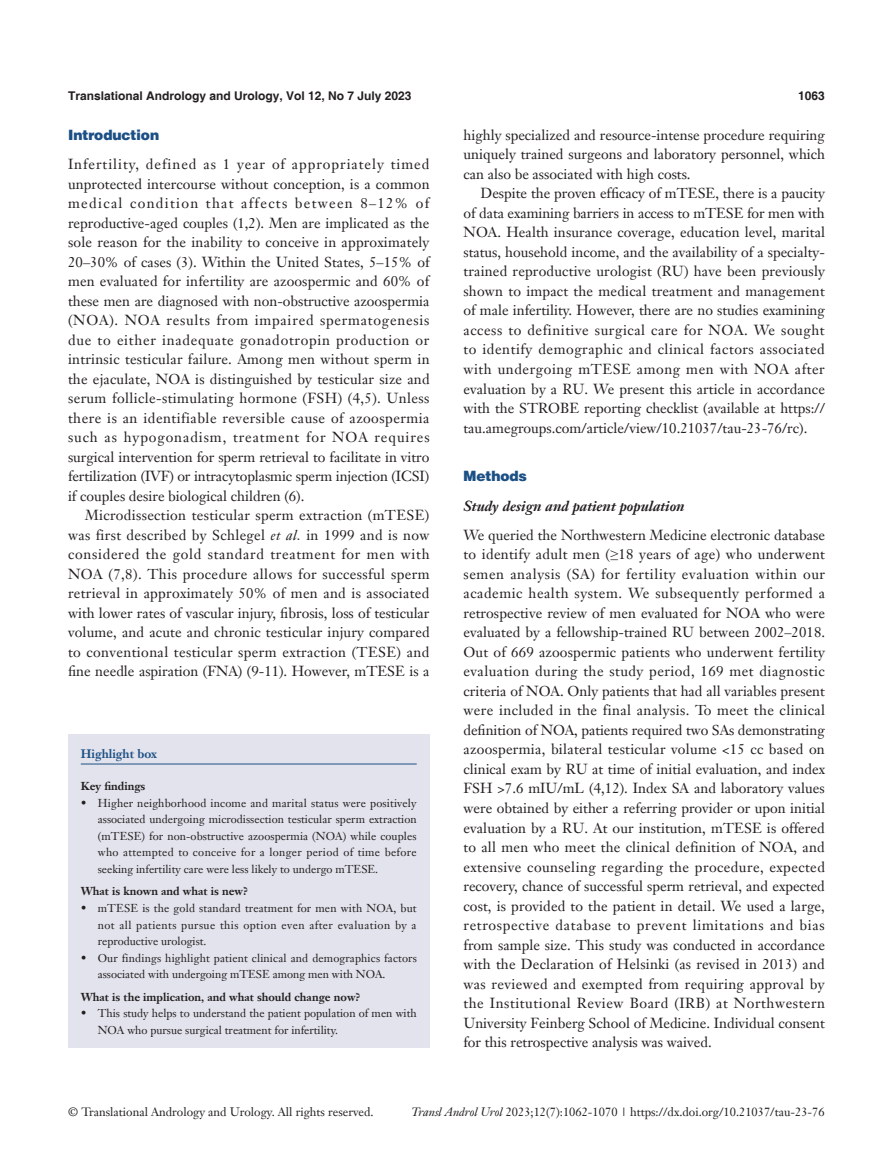
<style>
.page{position:relative;width:893px;height:1170px;background:#fff}
.page>*{position:absolute;margin:0;border:0;box-sizing:border-box;transform-origin:0 0}
.t1{font:14.25px/19.5px "Janson Text LT";color:#231f20;text-align:justify}
._2ji-6_5{font:italic 700 14.25px "Janson Text LT";color:#231f20}
._1ji-6_5{font:900 14.25px "Helvetica";color:#1c5085}
.t2{font:12px "Janson Text LT";color:#231f20}
.t3{font:700 12px "Helvetica";color:#231f20}
.Cite{font:700 12px "Janson Text LT";color:#1c5085}
.Cite-2{font:11.25px/16.5px "Janson Text LT";color:#231f20;text-align:justify}
.Cite-3{font:700 11.25px "Janson Text LT";color:#231f20}
.s1{font-style:italic}
.s2{font-family:"Times New Roman"}
</style>
<div class="page">
<div style="left:68px;top:734px;width:361px;height:314px;background:#e2e3ec"></div>
<hr style="left:81px;top:763px;width:336px;height:1px;background:#1c5085">
<p class="t3" style="left:68px;top:88px;width:345px">Translational Andrology and Urology, Vol 12, No 7 July 2023</p>
<p class="t3" style="left:798px;top:88px;width:28px">1063</p>
<p class="_1ji-6_5" style="left:68px;top:126px;width:93px">Introduction</p>
<p class="t1" style="left:68px;top:154px;width:363px">Infertility, defined as 1 year of appropriately timed unprotected intercourse without conception, is a common medical condition that affects between 8–12% of reproductive-aged couples (1,2). Men are implicated as the sole reason for the inability to conceive in approximately 20–30% of cases (3). Within the United States, 5–15% of men evaluated for infertility are azoospermic and 60% of these men are diagnosed with non-obstructive azoospermia (NOA). NOA results from impaired spermatogenesis due to either inadequate gonadotropin production or intrinsic testicular failure. Among men without sperm in the ejaculate, NOA is distinguished by testicular size and serum follicle-stimulating hormone (FSH) (4,5). Unless there is an identifiable reversible cause of azoospermia such as hypogonadism, treatment for NOA requires surgical intervention for sperm retrieval to facilitate in vitro fertilization (IVF) or intracytoplasmic sperm injection (ICSI) if couples desire biological children (6).</p>
<p class="t1" style="left:68px;top:505px;width:363px;text-indent:17px">Microdissection testicular sperm extraction (mTESE) was first described by Schlegel <span class="s1">et al.</span> in 1999 and is now considered the gold standard treatment for men with NOA (7,8). This procedure allows for successful sperm retrieval in approximately 50% of men and is associated with lower rates of vascular injury, fibrosis, loss of testicular volume, and acute and chronic testicular injury compared to conventional testicular sperm extraction (TESE) and fine needle aspiration (FNA) (9-11). However, mTESE is a</p>
<p class="Cite" style="left:81px;top:745px;width:78px">Highlight box</p>
<p class="Cite-3" style="left:81px;top:778px;width:66px">Key findings</p>
<p class="Cite-2" style="left:98px;top:794px;width:320px;text-indent:-17px">• Higher neighborhood income and marital status were positively associated undergoing microdissection testicular sperm extraction (mTESE) for non-obstructive azoospermia (NOA) while couples who attempted to conceive for a longer period of time before seeking infertility care were less likely to undergo mTESE.</p>
<p class="Cite-3" style="left:81px;top:884px;width:169px">What is known and what is new?</p>
<p class="Cite-2" style="left:98px;top:899px;width:320px;text-indent:-17px">• mTESE is the gold standard treatment for men with NOA, but not all patients pursue this option even after evaluation by a reproductive urologist.</p>
<p class="Cite-2" style="left:98px;top:949px;width:321px;text-indent:-17px">• Our findings highlight patient clinical and demographics factors associated with undergoing mTESE among men with NOA.</p>
<p class="Cite-3" style="left:81px;top:989px;width:281px">What is the implication, and what should change now?</p>
<p class="Cite-2" style="left:98px;top:1005px;width:320px;text-indent:-17px">• This study helps to understand the patient population of men with<br>NOA who pursue surgical treatment for infertility.</p>
<p class="t1" style="left:463px;top:125px;width:363px">highly specialized and resource-intense procedure requiring uniquely trained surgeons and laboratory personnel, which can also be associated with high costs.</p>
<p class="t1" style="left:463px;top:183px;width:363px;text-indent:17px">Despite the proven efficacy of mTESE, there is a paucity of data examining barriers in access to mTESE for men with NOA. Health insurance coverage, education level, marital status, household income, and the availability of a specialty&shy;trained reproductive urologist (RU) have been previously shown to impact the medical treatment and management of male infertility. However, there are no studies examining access to definitive surgical care for NOA. We sought to identify demographic and clinical factors associated with undergoing mTESE among men with NOA after evaluation by a RU. We present this article in accordance with the STROBE reporting checklist (available at https:// tau.amegroups.com/article/view/10.21037/tau-23-76/rc).</p>
<p class="_1ji-6_5" style="left:463px;top:467px;width:65px">Methods</p>
<p class="_2ji-6_5" style="left:463px;top:496px;width:223px">Study design and patient population</p>
<p class="t1" style="left:463px;top:525px;width:363px">We queried the Northwestern Medicine electronic database to identify adult men (<span class="s2">≥</span>18 years of age) who underwent semen analysis (SA) for fertility evaluation within our academic health system. We subsequently performed a retrospective review of men evaluated for NOA who were evaluated by a fellowship-trained RU between 2002–2018.<br>Out of 669 azoospermic patients who underwent fertility evaluation during the study period, 169 met diagnostic criteria of NOA. Only patients that had all variables present were included in the final analysis. To meet the clinical definition of NOA, patients required two SAs demonstrating azoospermia, bilateral testicular volume &lt;15 cc based on clinical exam by RU at time of initial evaluation, and index FSH &gt;7.6 mIU/mL (4,12). Index SA and laboratory values were obtained by either a referring provider or upon initial evaluation by a RU. At our institution, mTESE is offered to all men who meet the clinical definition of NOA, and extensive counseling regarding the procedure, expected recovery, chance of successful sperm retrieval, and expected cost, is provided to the patient in detail. We used a large, retrospective database to prevent limitations and bias from sample size. This study was conducted in accordance with the Declaration of Helsinki (as revised in 2013) and was reviewed and exempted from requiring approval by the Institutional Review Board (IRB) at Northwestern University Feinberg School of Medicine. Individual consent for this retrospective analysis was waived.</p>
<p class="t2" style="left:68px;top:1104px;width:307px">© Translational Andrology and Urology. All rights reserved.</p>
<p class="t2" style="left:412px;top:1104px;width:415px"><span class="s1">Transl Androl Urol</span> 2023;12(7):1062-1070 | https://dx.doi.org/10.21037/tau-23-76</p>
</div>
